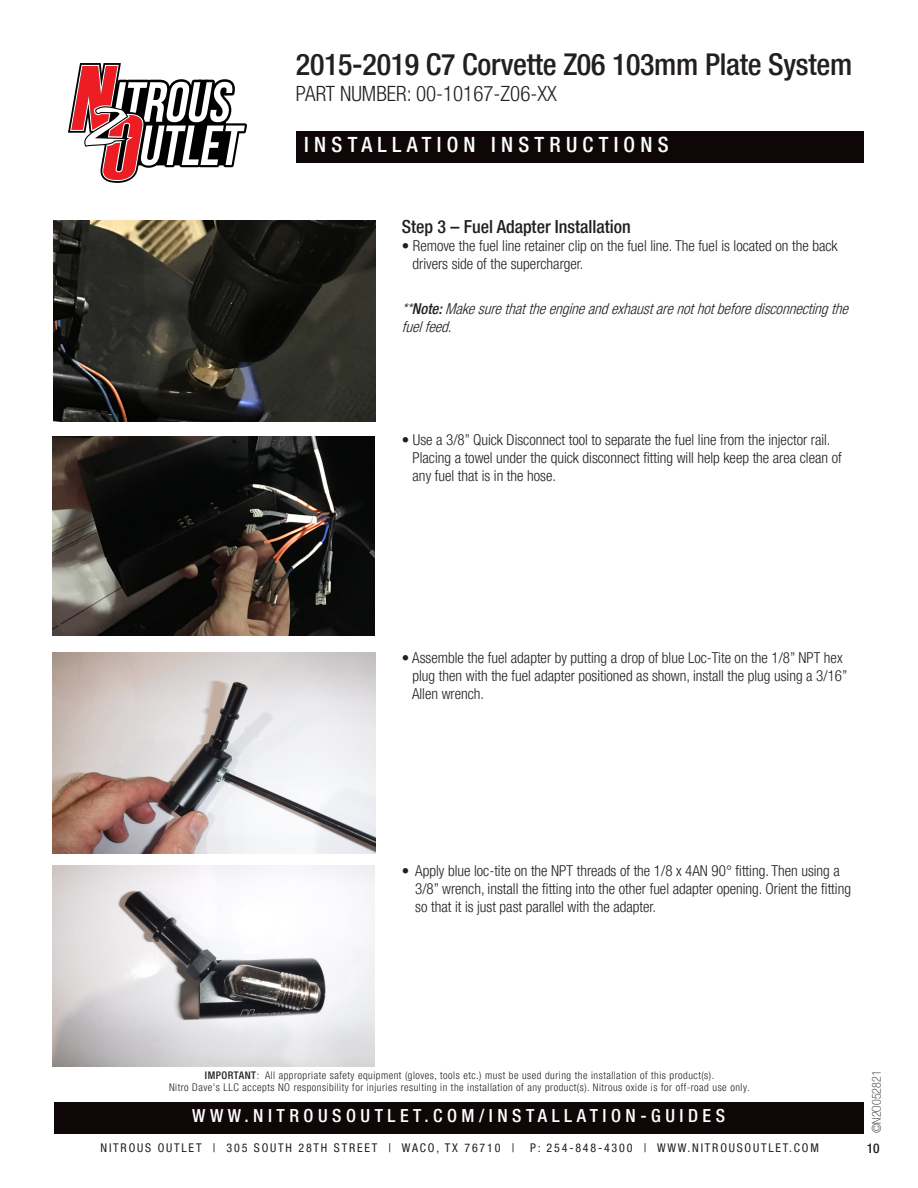
<style>
.page{position:relative;width:918px;height:1188px;background:#fff}
.page>*{position:absolute;margin:0;border:0;box-sizing:border-box;transform-origin:0 0}
.t1{font:500 condensed 30px "Helvetica Neue LT Pro";letter-spacing:-.01em;color:#231f20}
.t2{font:300 condensed 21px "Helvetica Neue LT Pro";color:#231f20}
.t3{font:500 condensed 21px "Helvetica Neue LT Pro";letter-spacing:.25em;color:#fff}
.t4{font:500 condensed 18px "Helvetica Neue LT Pro";letter-spacing:.25em;color:#fff}
.t5{font:500 condensed 18px "Helvetica Neue LT Pro";color:#231f20}
.t6{font:300 condensed 15px/18px "Helvetica Neue LT Pro";color:#231f20}
.t7{font:italic 300 condensed 15px/18px "Helvetica Neue LT Pro";color:#231f20}
.t8{font:500 condensed 13.5px "Helvetica Neue LT Pro";color:#231f20}
.t9{font:condensed 12px "Helvetica Neue LT Pro";letter-spacing:.15em;color:#231f20}
.t10{font:100 condensed 12px "Helvetica Neue LT Pro";color:#231f20}
.t11{font:300 condensed 10.5px/12px "Helvetica Neue LT Pro";letter-spacing:.05em;color:#231f20;text-align:center}
.s1{font-weight:500}
</style>
<div class="page">
<svg style="left:68px;top:63px;width:179px;height:120px"></svg>
<div style="left:297px;top:131px;width:567px;height:31px;background:#0e0607"></div>
<div style="left:54px;top:1102px;width:810px;height:31px;background:#0e0607"></div>
<img style="left:54px;top:220px;width:322px;height:201px">
<img style="left:52px;top:437px;width:323px;height:198px">
<img style="left:52px;top:653px;width:324px;height:200px">
<img style="left:52px;top:865px;width:322px;height:201px">
<h1 class="t1" style="left:296px;top:47px;width:558px">2015-2019 C7 Corvette Z06 103mm Plate System</h1>
<h2 class="t2" style="left:296px;top:81px;width:262px">PART NUMBER: 00-10167-Z06-XX</h2>
<h2 class="t3" style="left:304px;top:132px;width:366px">INSTALLATION INSTRUCTIONS</h2>
<p class="t5" style="left:402px;top:216px;width:231px">Step 3 – Fuel Adapter Installation</p>
<p class="t6" style="left:413px;top:237px;width:427px;text-indent:-11px">• Remove the fuel line retainer clip on the fuel line. The fuel is located on the back drivers side of the supercharger.</p>
<p class="t7" style="left:402px;top:300px;width:452px">**<span class="s1">N o t e :</span> Makesurethattheengineandexhaustarenothotbeforedisconnectingthe fuelfeed.</p>
<p class="t6" style="left:413px;top:430px;width:431px;text-indent:-11px">• Use a 3/8” Quick Disconnect tool to separate the fuel line from the injector rail.<br>Placing a towel under the quick disconnect fitting will help keep the area clean of any fuel that is in the hose.</p>
<p class="t6" style="left:412px;top:649px;width:437px;text-indent:-10px">• Assemble the fuel adapter by putting a drop of blue Loc-Tite on the 1/8” NPT hex plug then with the fuel adapter positioned as shown, install the plug using a 3/16”<br>Allen wrench.</p>
<p class="t6" style="left:415px;top:862px;width:437px;text-indent:-14px">• Apply blue loc-tite on the NPT threads of the 1/8 x 4AN 90° fitting. Then using a<br>3/8” wrench, install the fitting into the other fuel adapter opening. Orient the fitting so that it is just past parallel with the adapter.</p>
<p class="t11" style="left:169px;top:1069px;width:582px"><span class="s1">IMPORTANT</span>: All appropriate safety equipment (gloves, tools etc.) must be used during the installation of this product(s).<br>Nitro Dave’s LLC accepts NO responsibility for injuries resulting in the installation of any product(s). Nitrous oxide is for off-road use only.</p>
<p class="t4" style="left:192px;top:1105px;width:534px">WWW.NITROUSOUTLET.COM/INSTALLATION-GUIDES</p>
<p class="t9" style="left:101px;top:1140px;width:415px">NITROUS OUTLET | 305 SOUTH 28TH STREET | WACO, TX 76710 |</p>
<p class="t9" style="left:530px;top:1140px;width:290px">P: 254-848-4300 | WWW.NITROUSOUTLET.COM</p>
<p class="t10" style="left:870px;top:1133px;width:64px;rotate:-90deg">©N2O052821</p>
<p class="t8" style="left:867px;top:1140px;width:14px">10</p>
</div>
